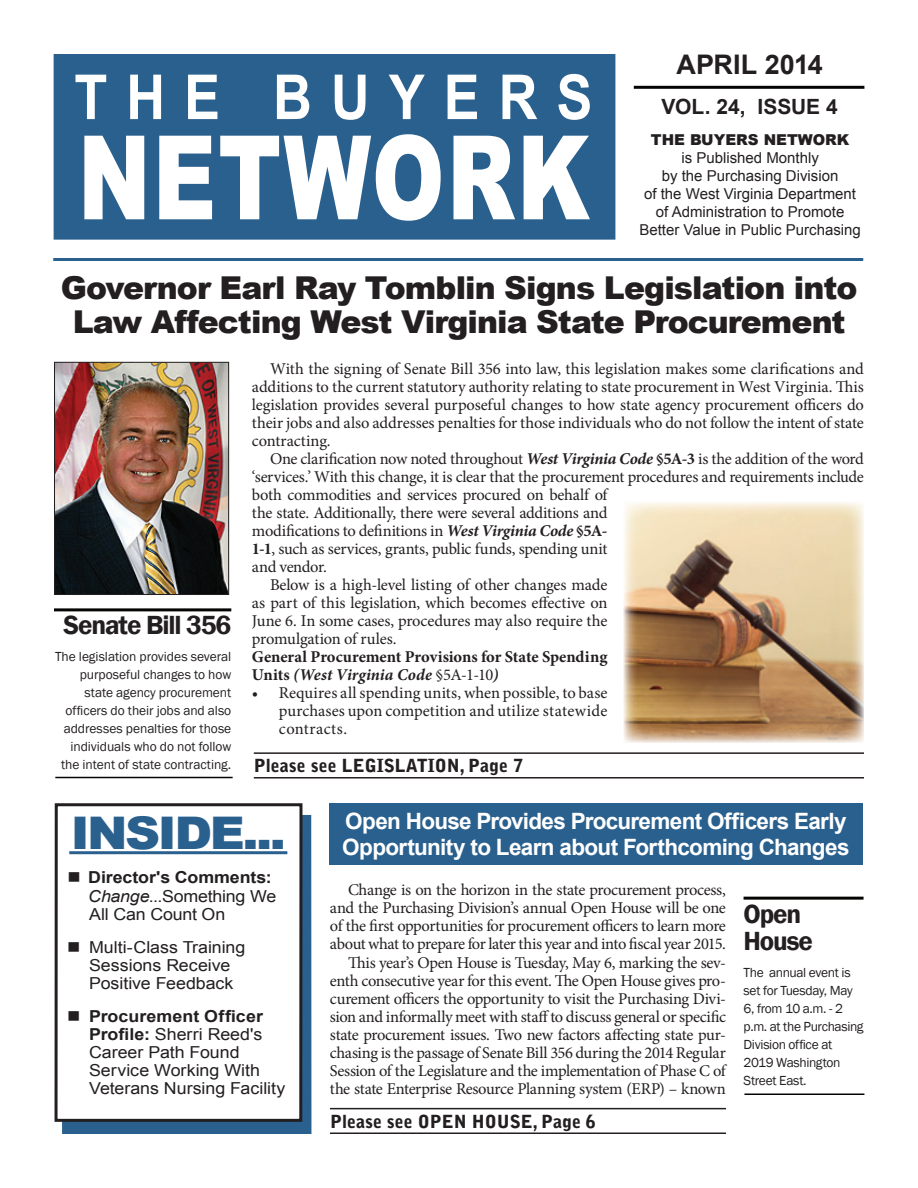
<style>
.page{position:relative;width:918px;height:1188px;background:#fff}
.page>*{position:absolute;margin:0;border:0;box-sizing:border-box;transform-origin:0 0}
.t1{font:900 116.85px "Arial";letter-spacing:.025em;color:#fff;scale:.75 1}
.t2{font:700 62.1px "Arial";letter-spacing:.35em;color:#fff;scale:.87 1}
.t3{font:900 45px "Arial";letter-spacing:-.05em;color:#2a608e;scale:1.08 1}
.t4{font:900 31.5px/34.5px "Arial";letter-spacing:-.03em;color:#231f20;text-align:center}
.t5{font:600 27px/27px "Franklin Gothic";letter-spacing:-.04em;color:#231f20}
.t6{font:700 27px "Arial";color:#231f20}
.t7{font:700 22.5px/25.5px "Arial";letter-spacing:-.03em;color:#fff}
.t8{font:700 21px "Arial";color:#231f20}
.t9{font:900 18px "Bell Gothic Std";color:#231f20}
.t10{font:16.5px/18px "Minion Pro";letter-spacing:-.02em;color:#231f20;text-align:justify}
.t11{font:16.5px/18px "Arial";color:#231f20;text-align:center;scale:1.08 1}
.t12{font:700 16.5px/18px "Minion Pro";letter-spacing:-.005em;color:#231f20}
.t13{font:700 16.5px/19.5px "Arial";letter-spacing:-.005em;color:#231f20;text-align:right;scale:1.08 1}
.t14{font:15px/18px "Arial";color:#231f20;text-align:center}
.t15{font:900 15px "Arial";color:#231f20}
.t16{font:13.5px/18px "Franklin Gothic";letter-spacing:-.01em;color:#231f20}
.s1{font-weight:700;font-style:italic}
.s2{font-weight:700}
.s3{font-style:italic}
.s4{font-weight:400}
.s5{font-weight:400;font-style:italic}
</style>
<div class="page">
<div style="left:63px;top:816px;width:247px;height:316px;background:#2a608e"></div>
<div style="left:62px;top:815px;width:249px;height:319px;border:3px solid #2a608e"></div>
<div style="left:56px;top:805px;width:245px;height:315px;background:#fff"></div>
<div style="left:55px;top:803px;width:247px;height:319px;border:3px solid #231f20"></div>
<hr style="left:69px;top:851px;width:218px;height:3px;background:#2a608e">
<div style="left:54px;top:54px;width:561px;height:186px;background:#2a608e"></div>
<hr style="left:53px;top:258px;width:810px;height:3px;background:#2a608e">
<hr style="left:634px;top:86px;width:230px;height:3px;background:#040503">
<div style="left:329px;top:803px;width:534px;height:61px;background:#2a608e"></div>
<hr style="left:744px;top:897px;width:120px;height:3px;background:#040503">
<hr style="left:744px;top:1094px;width:120px;height:1px;background:#040503">
<hr style="left:254px;top:752px;width:610px;height:2px;background:#231f20">
<hr style="left:254px;top:777px;width:610px;height:2px;background:#231f20">
<hr style="left:330px;top:1108px;width:396px;height:1px;background:#231f20">
<hr style="left:330px;top:1132px;width:396px;height:2px;background:#231f20">
<hr style="left:54px;top:608px;width:177px;height:3px;background:#040503">
<hr style="left:55px;top:777px;width:178px;height:1px;background:#040503">
<img style="left:56px;top:364px;width:171px;height:229px">
<div style="left:54px;top:362px;width:175px;height:233px;border:1px solid #231f20"></div>
<img style="left:623px;top:502px;width:241px;height:241px">
<h2 class="t2" style="left:74px;top:56px;width:597px">THE BUYERS</h2>
<h1 class="t1" style="left:78px;top:93px;width:684px">NETWORK</h1>
<h3 class="t6" style="left:677px;top:46px;width:148px">APRIL 2014</h3>
<p class="t8" style="left:662px;top:92px;width:178px">VOL. 24, ISSUE 4</p>
<p class="t15" style="left:651px;top:129px;width:200px">THE BUYERS NETWORK</p>
<p class="t14" style="left:639px;top:149px;width:223px">is Published Monthly<br>by the Purchasing Division<br>of the West Virginia Department of Administration to Promote<br>Better Value in Public Purchasing</p>
<h3 class="t4" style="left:61px;top:269px;width:798px">Governor Earl Ray Tomblin Signs Legislation into<br>Law Affecting West Virginia State Procurement</h3>
<h3 class="t5" style="left:64px;top:612px;width:169px">Senate Bill 356</h3>
<p class="t16" style="left:55px;top:648px;width:178px;text-align:right">The legislation provides several purposeful changes to how state agency procurement officers do their jobs and also addresses penalties for those individuals who do not follow the intent of state contracting.</p>
<p class="t10" style="left:252px;top:360px;width:614px;text-indent:18px">With the signing of Senate Bill 356 into law, this legislation makes some clarifications and additions to the current statutory authority relating to state procurement in West Virginia. This legislation provides several purposeful changes to how state agency procurement officers do their jobs and also addresses penalties for those individuals who do not follow the intent of state contracting.</p>
<p class="t10" style="left:270px;top:450px;width:595px">One clarification now noted throughout <span class="s1">West Virginia Code</span> <span class="s2">§5A-3</span> is the addition of the word</p>
<p class="t10" style="left:252px;top:468px;width:613px">‘services.’ With this change, it is clear that the procurement procedures and requirements include</p>
<p class="t10" style="left:252px;top:486px;width:357px">both commodities and services procured on behalf of</p>
<p class="t10" style="left:252px;top:504px;width:357px">the state. Additionally, there were several additions and</p>
<p class="t10" style="left:252px;top:522px;width:357px">modifications to definitions in <span class="s1">West Virginia Code</span> <span class="s2">§5A-</span></p>
<p class="t10" style="left:252px;top:540px;width:357px"><span class="s2">1-1</span>, such as services, grants, public funds, spending unit</p>
<p class="t10" style="left:252px;top:558px;width:76px">and vendor.</p>
<p class="t10" style="left:270px;top:576px;width:339px">Below is a high-level listing of other changes made</p>
<p class="t10" style="left:252px;top:594px;width:357px">as part of this legislation, which becomes effective on</p>
<p class="t10" style="left:252px;top:612px;width:357px">June 6. In some cases, procedures may also require the</p>
<p class="t10" style="left:252px;top:630px;width:146px">promulgation of rules.</p>
<p class="t12" style="left:252px;top:647px;width:357px">General Procurement Provisions for State Spending<br>Units <span class="s3">(West Virginia Code</span> <span class="s4">§5A-1-10</span><span class="s3">)</span></p>
<p class="t10" style="left:279px;top:684px;width:330px;text-indent:-27px">• Requires all spending units, when possible, to base purchases upon competition and utilize statewide contracts.</p>
<p class="t9" style="left:254px;top:755px;width:271px">Please see LEGISLATION, Page 7</p>
<h3 class="t3" style="left:71px;top:800px;width:201px">INSIDE...</h3>
<p class="t13" style="left:67px;top:868px;width:195px">■ Director's Comments:<br><span class="s5">Change</span><span class="s4">...Something We</span></p>
<p class="t11" style="left:89px;top:906px;width:128px">All Can Count On</p>
<p class="t11" style="left:67px;top:939px;width:167px">■ Multi-Class Training<br>Sessions Receive<br>Positive Feedback</p>
<p class="t11" style="left:89px;top:1008px;width:183px;text-align:left;text-indent:-22px">■ <span class="s2">Procurement Officer<br>Profile:</span> Sherri Reed's<br>Career Path Found<br>Service Working With<br>Veterans Nursing Facility</p>
<h3 class="t7" style="left:342px;top:809px;width:509px">Open House Provides Procurement Officers Early<br>Opportunity to Learn about Forthcoming Changes</h3>
<p class="t10" style="left:330px;top:881px;width:398px;text-align:right">Change is on the horizon in the state procurement process, and the Purchasing Division’s annual Open House will be one of the first opportunities for procurement officers to learn more about what to prepare for later this year and into fiscal year 2015.<br>This year’s Open House is Tuesday, May 6, marking the sev&shy;enth consecutive year for this event. The Open House gives pro&shy;curement officers the opportunity to visit the Purchasing Divi&shy;sion and informally meet with staff to discuss general or specific state procurement issues. Two new factors affecting state pur&shy;chasing is the passage of Senate Bill 356 during the 2014 Regular Session of the Legislature and the implementation of Phase C of the state Enterprise Resource Planning system (ERP) – known</p>
<p class="t9" style="left:330px;top:1111px;width:267px">Please see OPEN HOUSE, Page 6</p>
<h3 class="t5" style="left:744px;top:900px;width:71px">Open<br>House</h3>
<p class="t16" style="left:744px;top:963px;width:122px">The annual event is set for Tuesday, May<br>6, from 10 a.m. - 2 p.m. at the Purchasing<br>Division office at<br>2019 Washington<br>Street East.</p>
</div>
